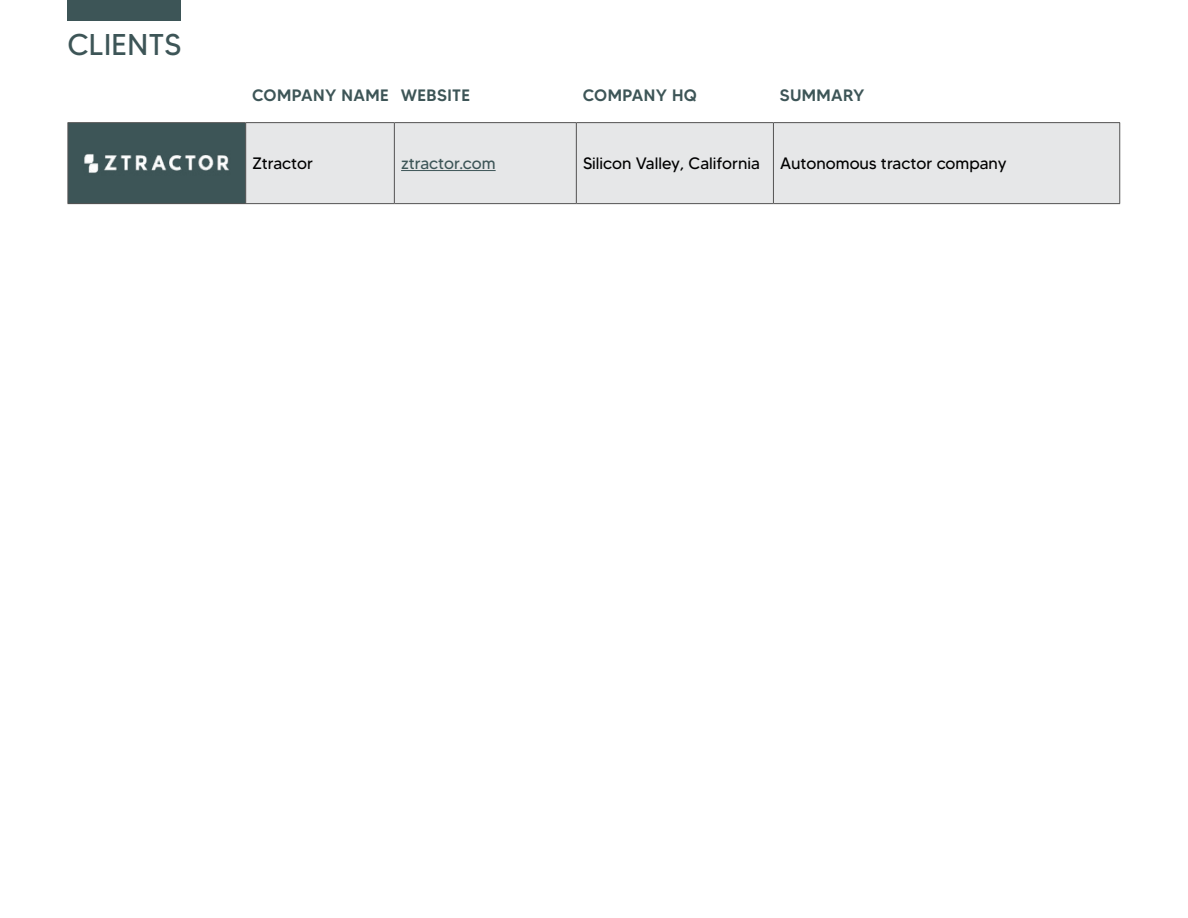
<style>
.page{position:relative;width:1188px;height:918px;background:#fff}
.page>*{position:absolute;margin:0;border:0;box-sizing:border-box;transform-origin:0 0}
.t1{font:30px "MADETOMMY";letter-spacing:.01em;color:#3d5557}
.t2{font:16.5px "MADETOMMY";color:#000}
.t3{font:500 16.5px "MADETOMMY";letter-spacing:.025em;color:#3d5557}
.t4{font:16.5px "MADETOMMY";color:#3d5557}
</style>
<div class="page">
<div style="left:68px;top:0;width:113px;height:21px;background:#3d5557"></div>
<div style="left:68px;top:123px;width:178px;height:81px;background:#3d5557"></div>
<div style="left:246px;top:123px;width:873px;height:80px;background:#e6e7e8"></div>
<hr style="left:68px;top:122px;width:178px;height:1px;background:#535252">
<hr style="left:68px;top:123px;width:1px;height:80px;background:#535252">
<hr style="left:246px;top:122px;width:148px;height:1px;background:#535252">
<hr style="left:245px;top:123px;width:1px;height:80px;background:#535252">
<hr style="left:394px;top:122px;width:182px;height:1px;background:#535252">
<hr style="left:394px;top:123px;width:1px;height:80px;background:#535252">
<hr style="left:576px;top:122px;width:197px;height:1px;background:#535252">
<hr style="left:576px;top:123px;width:1px;height:80px;background:#535252">
<hr style="left:773px;top:122px;width:347px;height:1px;background:#535252">
<hr style="left:773px;top:123px;width:1px;height:80px;background:#535252">
<hr style="left:1119px;top:123px;width:1px;height:80px;background:#535252">
<hr style="left:68px;top:203px;width:178px;height:1px;background:#535252">
<hr style="left:246px;top:203px;width:148px;height:1px;background:#535252">
<hr style="left:394px;top:203px;width:182px;height:1px;background:#535252">
<hr style="left:576px;top:203px;width:197px;height:1px;background:#535252">
<hr style="left:773px;top:203px;width:347px;height:1px;background:#535252">
<img style="left:84px;top:154px;width:145px;height:19px">
<hr style="left:401px;top:170px;width:95px;height:1px;background:#3d5557">
<h1 class="t1" style="left:68px;top:26px;width:115px">CLIENTS</h1>
<p class="t3" style="left:252px;top:85px;width:220px">COMPANY NAME WEBSITE</p>
<p class="t3" style="left:583px;top:85px;width:116px">COMPANY HQ</p>
<p class="t3" style="left:780px;top:85px;width:86px">SUMMARY</p>
<p class="t2" style="left:252px;top:153px;width:62px">Ztractor</p>
<p class="t4" style="left:401px;top:153px;width:96px">ztractor.com</p>
<p class="t2" style="left:583px;top:153px;width:425px">Silicon Valley, California Autonomous tractor company</p>
</div>
